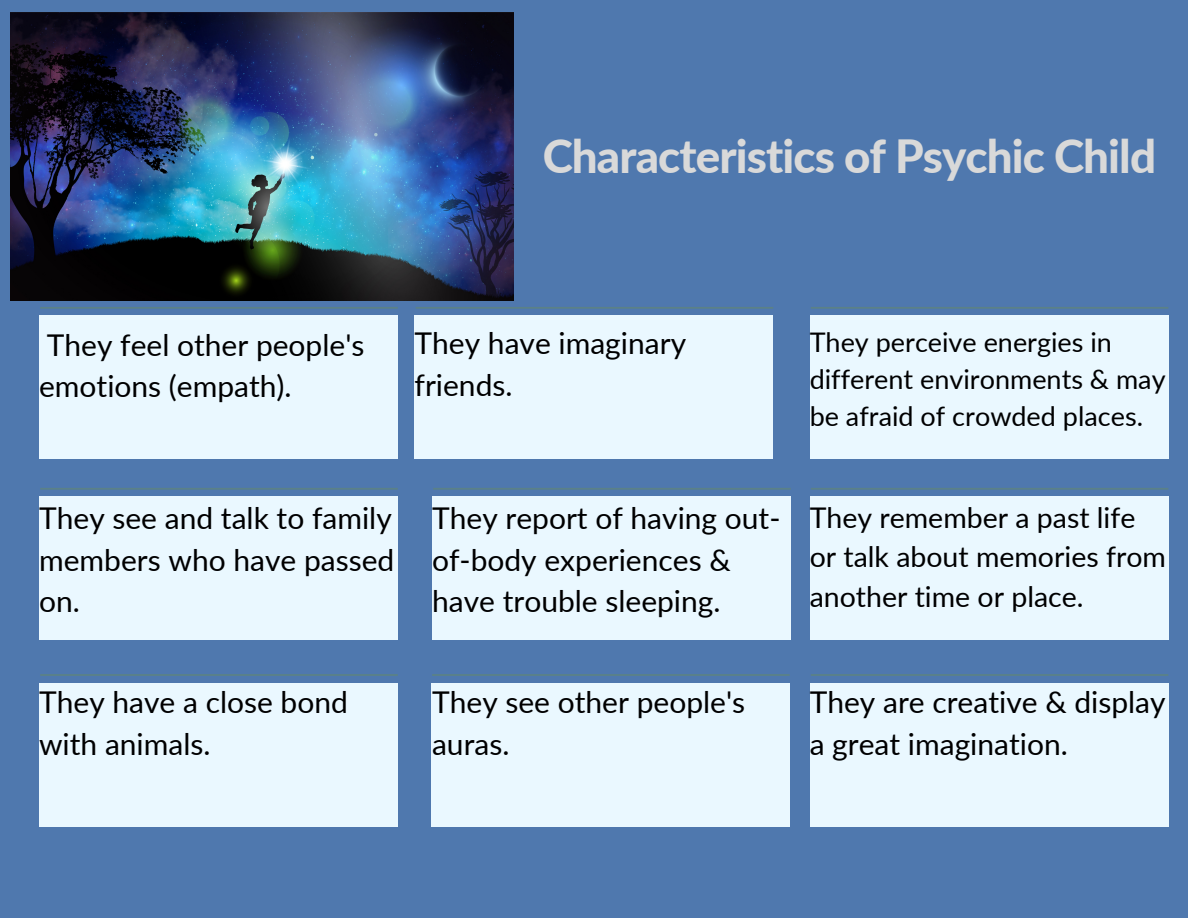
<style>
.page{position:relative;width:1188px;height:918px;background:#4f78ae}
.page>*{position:absolute;margin:0;border:0;box-sizing:border-box;transform-origin:0 0}
.t1{font:800 45.75px "Lato";letter-spacing:-.02em;color:#d9d9d9}
.t2{font:30px/41.7px "Lato";color:#000}
.t3{font:28.5px/39.3px "Lato";color:#000}
.t4{font:27px/37.2px "Lato";color:#000}
</style>
<div class="page">
<div style="left:39px;top:316px;width:359px;height:143px;background:#eaf8ff"></div>
<svg style="left:40px;top:307px;width:358px;height:2px"></svg>
<div style="left:39px;top:496px;width:359px;height:144px;background:#eaf8ff"></div>
<svg style="left:40px;top:488px;width:358px;height:2px"></svg>
<div style="left:39px;top:683px;width:359px;height:144px;background:#eaf8ff"></div>
<svg style="left:40px;top:674px;width:358px;height:2px"></svg>
<div style="left:415px;top:316px;width:358px;height:143px;background:#eaf8ff"></div>
<svg style="left:416px;top:307px;width:357px;height:2px"></svg>
<div style="left:432px;top:496px;width:359px;height:144px;background:#eaf8ff"></div>
<svg style="left:433px;top:488px;width:358px;height:2px"></svg>
<div style="left:431px;top:683px;width:359px;height:144px;background:#eaf8ff"></div>
<svg style="left:432px;top:674px;width:358px;height:2px"></svg>
<div style="left:810px;top:496px;width:358px;height:144px;background:#eaf8ff"></div>
<svg style="left:811px;top:488px;width:357px;height:2px"></svg>
<div style="left:810px;top:683px;width:358px;height:144px;background:#eaf8ff"></div>
<svg style="left:811px;top:674px;width:357px;height:2px"></svg>
<div style="left:810px;top:316px;width:358px;height:143px;background:#eaf8ff"></div>
<svg style="left:811px;top:307px;width:357px;height:2px"></svg>
<img style="left:11px;top:13px;width:503px;height:288px">
<p class="t1" style="left:543px;top:128px;width:615px">Characteristics of Psychic Child</p>
<p class="t2" style="left:39px;top:323px;width:327px">They feel other people's emotions (empath).</p>
<p class="t2" style="left:415px;top:322px;width:273px">They have imaginary friends.</p>
<p class="t4" style="left:810px;top:323px;width:357px">They perceive energies in different environments &amp; may be afraid of crowded places.</p>
<p class="t2" style="left:39px;top:497px;width:357px;text-align:justify">They see and talk to family members who have passed on.</p>
<p class="t2" style="left:432px;top:497px;width:350px">They report of having out&shy;of-body experiences &amp; have trouble sleeping.</p>
<p class="t3" style="left:810px;top:497px;width:358px">They remember a past life or talk about memories from another time or place.</p>
<p class="t2" style="left:39px;top:681px;width:310px">They have a close bond with animals.</p>
<p class="t2" style="left:432px;top:681px;width:315px">They see other people's auras.</p>
<p class="t2" style="left:810px;top:681px;width:357px">They are creative &amp; display a great imagination.</p>
</div>
